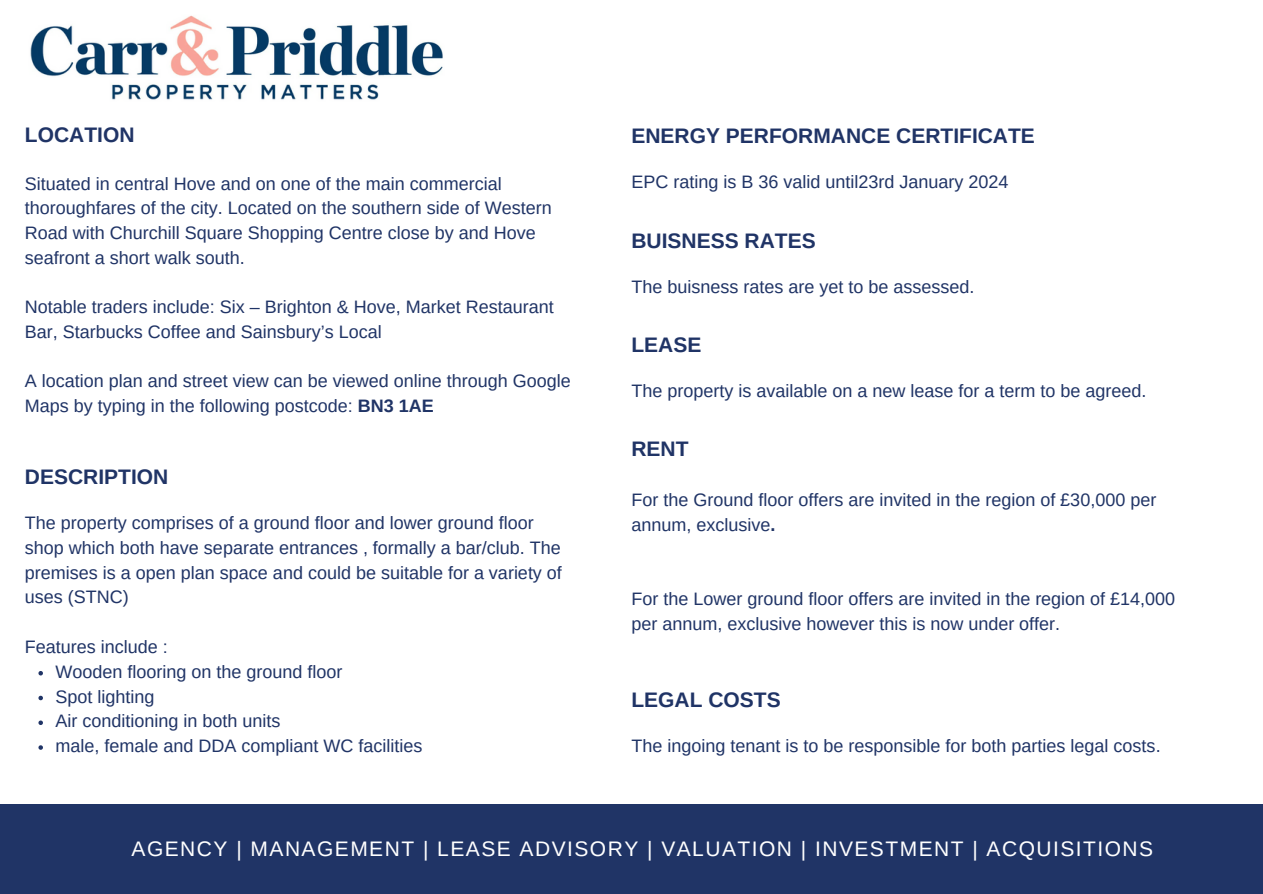
<style>
.page{position:relative;width:1263px;height:894px;background:#fff}
.page>*{position:absolute;margin:0;border:0;box-sizing:border-box;transform-origin:0 0}
.t1{font:700 21px "Arimo";color:#203466}
.t2{font:21px "Arimo";letter-spacing:.07em;color:#fff}
.t3{font:18px/24.6px "Arimo";color:#203466}
.s1{font-weight:700}
</style>
<div class="page">
<div style="left:0;top:804px;width:1263px;height:89px;background:#203466"></div>
<img style="left:111px;top:84px;width:268px;height:16px">
<img style="left:30px;top:15px;width:189px;height:61px">
<img style="left:226px;top:25px;width:217px;height:51px">
<svg style="left:38px;top:671px;width:5px;height:4px"></svg>
<svg style="left:38px;top:695px;width:5px;height:5px"></svg>
<svg style="left:38px;top:720px;width:5px;height:4px"></svg>
<svg style="left:38px;top:745px;width:5px;height:4px"></svg>
<h1 class="t1" style="left:25px;top:123px;width:111px">LOCATION</h1>
<p class="t3" style="left:25px;top:171px;width:528px">Situated in central Hove and on one of the main commercial thoroughfares of the city. Located on the southern side of Western Road with Churchill Square Shopping Centre close by and Hove seafront a short walk south.</p>
<p class="t3" style="left:25px;top:294px;width:530px">Notable traders include: Six – Brighton &amp; Hove, Market Restaurant<br>Bar, Starbucks Coffee and Sainsbury’s Local</p>
<p class="t3" style="left:25px;top:368px;width:547px">A location plan and street view can be viewed online through Google<br>Maps by typing in the following postcode: <span class="s1">BN3 1AE</span></p>
<h1 class="t1" style="left:25px;top:465px;width:145px">DESCRIPTION</h1>
<p class="t3" style="left:25px;top:510px;width:538px">The property comprises of a ground floor and lower ground floor shop which both have separate entrances , formally a bar/club. The premises is a open plan space and could be suitable for a variety of uses (STNC)</p>
<p class="t3" style="left:25px;top:634px;width:144px">Features include :</p>
<p class="t3" style="left:56px;top:659px;width:288px">Wooden flooring on the ground floor</p>
<p class="t3" style="left:56px;top:683px;width:100px">Spot lighting</p>
<p class="t3" style="left:56px;top:708px;width:226px">Air conditioning in both units</p>
<p class="t3" style="left:56px;top:733px;width:368px">male, female and DDA compliant WC facilities</p>
<p class="t1" style="left:631px;top:124px;width:405px">ENERGY PERFORMANCE CERTIFICATE</p>
<h1 class="t3" style="left:631px;top:170px;width:378px">EPC rating is B 36 valid until23rd January 2024</h1>
<p class="t1" style="left:631px;top:229px;width:186px">BUISNESS RATES</p>
<p class="t3" style="left:631px;top:274px;width:344px">The buisness rates are yet to be assessed.</p>
<h1 class="t1" style="left:631px;top:333px;width:71px">LEASE</h1>
<p class="t3" style="left:631px;top:378px;width:516px">The property is available on a new lease for a term to be agreed.</p>
<h1 class="t1" style="left:631px;top:437px;width:59px">RENT</h1>
<p class="t3" style="left:631px;top:487px;width:526px">For the Ground floor offers are invited in the region of £30,000 per annum, exclusive<span class="s1">.</span></p>
<h1 class="t3" style="left:631px;top:586px;width:545px">For the Lower ground floor offers are invited in the region of £14,000 per annum, exclusive however this is now under offer.</h1>
<h1 class="t1" style="left:631px;top:687px;width:151px">LEGAL COSTS</h1>
<p class="t3" style="left:631px;top:733px;width:531px">The ingoing tenant is to be responsible for both parties legal costs.</p>
<p class="t2" style="left:132px;top:836px;width:1023px">AGENCY | MANAGEMENT | LEASE ADVISORY | VALUATION | INVESTMENT | ACQUISITIONS</p>
</div>
